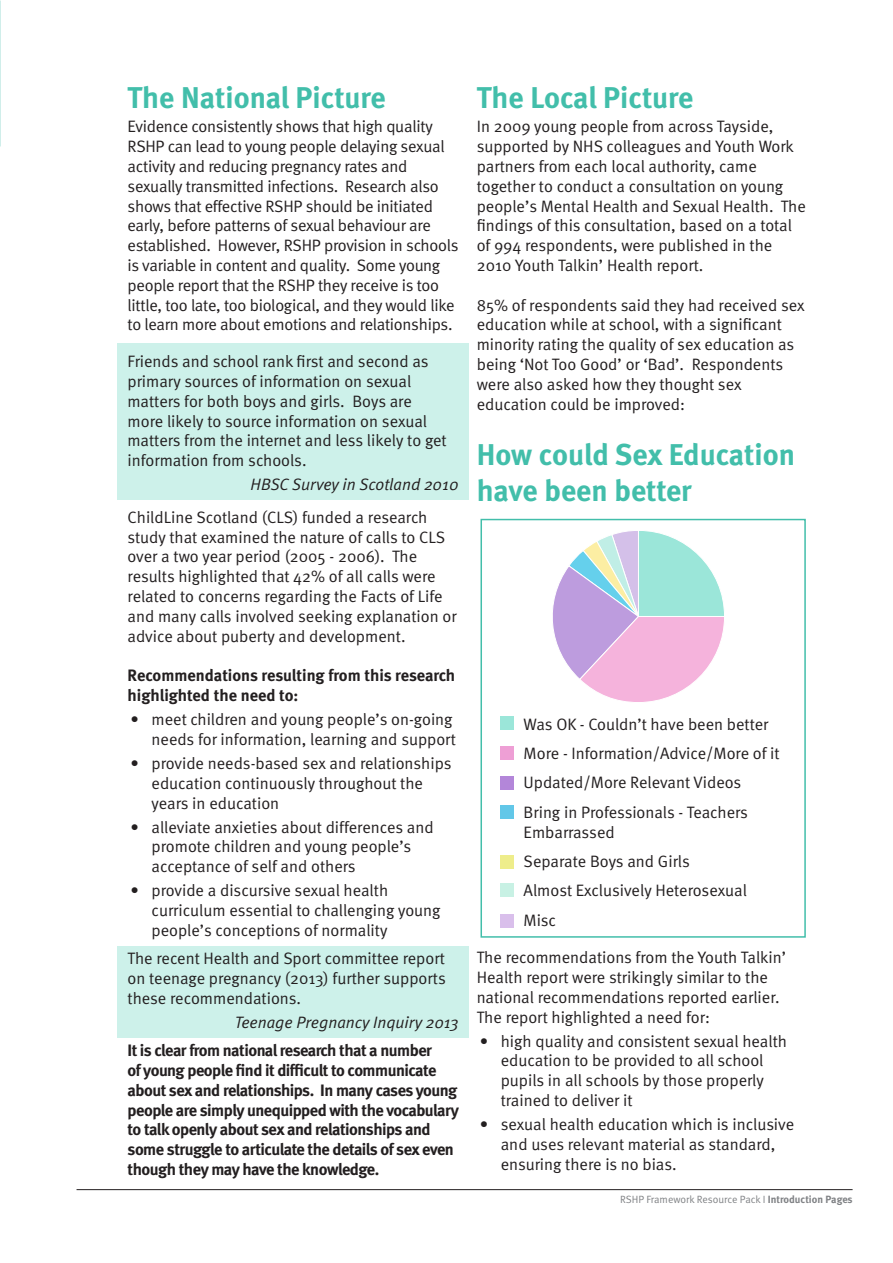
<style>
.page{position:relative;width:893px;height:1263px;background:#fff}
.page>*{position:absolute;margin:0;border:0;box-sizing:border-box;transform-origin:0 0}
.sub_headers{font:700 30px/36px "Meta";color:#42beaa}
.body{font:16.5px/19.8px "Meta Normal";color:#231f20}
.body-2{font:700 16.5px/19.8px "Meta";letter-spacing:-.03em;color:#231f20}
.body-3{font:700 16.5px/19.8px "Meta";color:#231f20}
.body-4{font:italic 16.5px "Meta Normal";color:#231f20}
.t1{font:10.5px "Meta Normal";color:#808285}
.s1{font-family:"Meta";font-weight:700}
</style>
<div class="page">
<hr style="left:77px;top:1189px;width:776px;height:1px;background:#231f20">
<div style="left:480px;top:519px;width:326px;height:419px;background:#fff;border:2px solid #42beaa"></div>
<div style="left:117px;top:946px;width:351px;height:91px;background:#cdf1ea"></div>
<div style="left:117px;top:343px;width:352px;height:157px;background:#cdf1ea"></div>
<svg style="left:552px;top:531px;width:172px;height:171px"></svg>
<div style="left:500px;top:716px;width:13px;height:14px;background:#9be6d9"></div>
<div style="left:500px;top:746px;width:13px;height:13px;background:#ee9fd5"></div>
<div style="left:500px;top:776px;width:13px;height:13px;background:#b386d9"></div>
<div style="left:500px;top:806px;width:13px;height:13px;background:#62c7e8"></div>
<div style="left:500px;top:856px;width:13px;height:13px;background:#eeed8b"></div>
<div style="left:500px;top:883px;width:13px;height:13px;background:#c8f1e4"></div>
<div style="left:500px;top:914px;width:13px;height:13px;background:#d9bfeb"></div>
<p class="sub_headers" style="left:128px;top:80px;width:260px">The National Picture</p>
<p class="body" style="left:128px;top:117px;width:332px">Evidence consistently shows that high quality RSHP can lead to young people delaying sexual activity and reducing pregnancy rates and sexually transmitted infections. Research also shows that effective RSHP should be initiated early, before patterns of sexual behaviour are established. However, RSHP provision in schools is variable in content and quality. Some young people report that the RSHP they receive is too little, too late, too biological, and they would like to learn more about emotions and relationships.</p>
<p class="body" style="left:128px;top:351px;width:321px">Friends and school rank first and second as primary sources of information on sexual matters for both boys and girls. Boys are more likely to source information on sexual matters from the internet and less likely to get information from schools.</p>
<p class="body-4" style="left:251px;top:475px;width:210px">HBSC Survey in Scotland 2010</p>
<p class="body" style="left:128px;top:507px;width:331px">ChildLine Scotland (CLS) funded a research study that examined the nature of calls to CLS over a two year period (2005 - 2006). The results highlighted that 42% of all calls were related to concerns regarding the Facts of Life and many calls involved seeking explanation or advice about puberty and development.</p>
<p class="body-3" style="left:128px;top:665px;width:329px">Recommendations resulting from this research highlighted the need to:</p>
<p class="body" style="left:131px;top:709px;width:327px;text-align:right">• meet children and young people’s on-going needs for information, learning and support</p>
<p class="body" style="left:152px;top:753px;width:301px;text-indent:-21px">• provide needs-based sex and relationships education continuously throughout the years in education</p>
<p class="body" style="left:152px;top:817px;width:284px;text-indent:-21px">• alleviate anxieties about differences and promote children and young people’s acceptance of self and others</p>
<p class="body" style="left:152px;top:880px;width:290px;text-indent:-21px">• provide a discursive sexual health curriculum essential to challenging young people’s conceptions of normality</p>
<p class="body" style="left:128px;top:948px;width:320px;text-align:justify">The recent Health and Sport committee report on teenage pregnancy (2013) further supports these recommendations.</p>
<p class="body-4" style="left:235px;top:1012px;width:225px">Teenage Pregnancy Inquiry 2013</p>
<p class="body-2" style="left:128px;top:1040px;width:333px">It is clear from national research that a number<br>of young people find it difficult to communicate about sex and relationships. In many cases young people are simply unequipped with the vocabulary to talk openly about sex and relationships and some struggle to articulate the details of sex even though they may have the knowledge.</p>
<p class="sub_headers" style="left:477px;top:80px;width:218px">The Local Picture</p>
<p class="body" style="left:477px;top:117px;width:331px">In 2009 young people from across Tayside, supported by NHS colleagues and Youth Work partners from each local authority, came together to conduct a consultation on young people’s Mental Health and Sexual Health. The findings of this consultation, based on a total of 994 respondents, were published in the 2010 Youth Talkin’ Health report.</p>
<p class="body" style="left:477px;top:295px;width:329px">85% of respondents said they had received sex education while at school, with a significant minority rating the quality of sex education as being ‘Not Too Good’ or ‘Bad’. Respondents were also asked how they thought sex education could be improved:</p>
<p class="sub_headers" style="left:477px;top:437px;width:320px">How could Sex Education have been better</p>
<p class="body" style="left:503px;top:714px;width:267px">• Was OK - Couldn’t have been better</p>
<p class="body" style="left:503px;top:743px;width:279px">• More - Information/Advice/More of it</p>
<p class="body" style="left:503px;top:772px;width:240px">• Updated/More Relevant Videos</p>
<p class="body" style="left:524px;top:802px;width:226px;text-indent:-21px">• Bring in Professionals - Teachers<br>Embarrassed</p>
<p class="body" style="left:503px;top:851px;width:189px">• Separate Boys and Girls</p>
<p class="body" style="left:503px;top:880px;width:246px">• Almost Exclusively Heterosexual</p>
<p class="body" style="left:503px;top:910px;width:55px">• Misc</p>
<p class="body" style="left:477px;top:947px;width:311px">The recommendations from the Youth Talkin’ Health report were strikingly similar to the national recommendations reported earlier.<br>The report highlighted a need for:</p>
<p class="body" style="left:501px;top:1031px;width:288px;text-indent:-21px">• high quality and consistent sexual health education to be provided to all school pupils in all schools by those properly trained to deliver it</p>
<p class="body" style="left:501px;top:1114px;width:295px;text-indent:-21px">• sexual health education which is inclusive and uses relevant material as standard, ensuring there is no bias.</p>
<p class="t1" style="left:620px;top:1193px;width:234px">RSHP Framework Resource Pack I <span class="s1">Introduction Pages</span></p>
</div>
